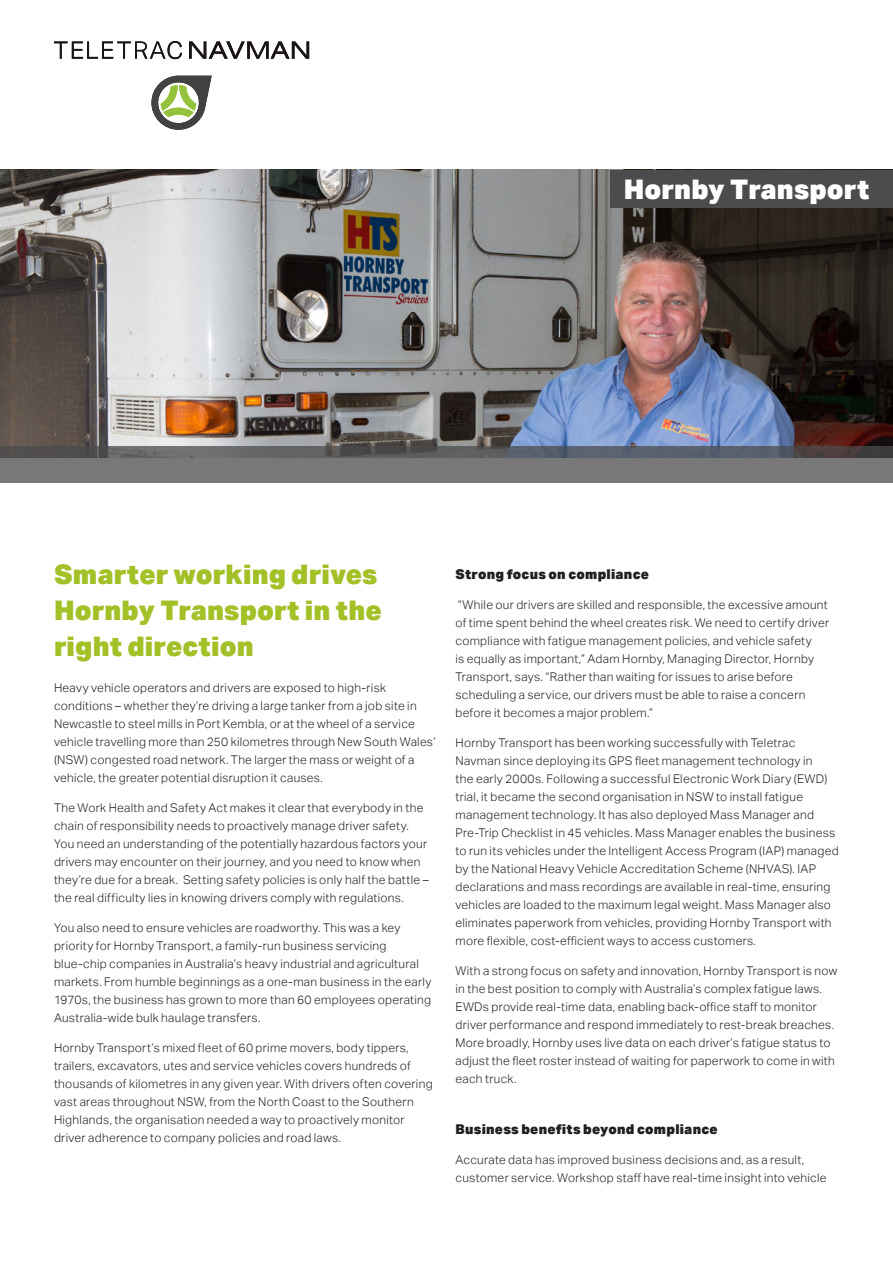
<style>
.page{position:relative;width:893px;height:1263px;background:#fff}
.page>*{position:absolute;margin:0;border:0;box-sizing:border-box;transform-origin:0 0}
.CsStdy-Header{font:900 27px/36px "Aktiv Grotesk";letter-spacing:.005em;color:#a3c027}
.CsStdy_Company_Name{font:900 27px "Aktiv Grotesk";letter-spacing:.005em;color:#fff}
.CsStdy-Subhead{font:900 13.5px "Aktiv Grotesk";letter-spacing:.02em;color:#231f20}
.t1{font:300 12px/18px "Aktiv Grotesk";letter-spacing:.025em;color:#231f20}
</style>
<div class="page">
<img style="left:0;top:170px;width:893px;height:277px">
<div style="left:610px;top:170px;width:283px;height:37px;background:#4b4c4d"></div>
<svg style="left:0;top:447px;width:893px;height:36px;background:#6e6e70"></svg>
<svg style="left:189px;top:41px;width:120px;height:18px"></svg>
<svg style="left:54px;top:41px;width:128px;height:18px"></svg>
<svg style="left:151px;top:76px;width:61px;height:54px"></svg>
<p class="CsStdy_Company_Name" style="left:624px;top:172px;width:247px">Hornby Transport</p>
<p class="CsStdy-Header" style="left:54px;top:555px;width:329px">Smarter working drives<br>Hornby Transport in the right direction</p>
<p class="t1" style="left:54px;top:678px;width:383px">Heavy vehicle operators and drivers are exposed to high-risk conditions – whether they’re driving a large tanker from a job site in Newcastle to steel mills in Port Kembla, or at the wheel of a service vehicle travelling more than 250 kilometres through New South Wales’ (NSW) congested road network. The larger the mass or weight of a vehicle, the greater potential disruption it causes.</p>
<p class="t1" style="left:54px;top:798px;width:376px">The Work Health and Safety Act makes it clear that everybody in the chain of responsibility needs to proactively manage driver safety.<br>You need an understanding of the potentially hazardous factors your drivers may encounter on their journey, and you need to know when they’re due for a break. Setting safety policies is only half the battle – the real difficulty lies in knowing drivers comply with regulations.</p>
<p class="t1" style="left:54px;top:918px;width:379px">You also need to ensure vehicles are roadworthy. This was a key priority for Hornby Transport, a family-run business servicing blue-chip companies in Australia’s heavy industrial and agricultural markets. From humble beginnings as a one-man business in the early 1970s, the business has grown to more than 60 employees operating Australia-wide bulk haulage transfers.</p>
<p class="t1" style="left:54px;top:1038px;width:380px">Hornby Transport’s mixed fleet of 60 prime movers, body tippers, trailers, excavators, utes and service vehicles covers hundreds of thousands of kilometres in any given year. With drivers often covering vast areas throughout NSW, from the North Coast to the Southern Highlands, the organisation needed a way to proactively monitor driver adherence to company policies and road laws.</p>
<p class="CsStdy-Subhead" style="left:455px;top:565px;width:195px">Strong focus on compliance</p>
<p class="t1" style="left:455px;top:596px;width:375px">“While our drivers are skilled and responsible, the excessive amount of time spent behind the wheel creates risk. We need to certify driver compliance with fatigue management policies, and vehicle safety<br>is equally as important,” Adam Hornby, Managing Director, Hornby Transport, says. “Rather than waiting for issues to arise before scheduling a service, our drivers must be able to raise a concern before it becomes a major problem.”</p>
<p class="t1" style="left:455px;top:734px;width:385px">Hornby Transport has been working successfully with Teletrac Navman since deploying its GPS fleet management technology in<br>the early 2000s. Following a successful Electronic Work Diary (EWD) trial, it became the second organisation in NSW to install fatigue management technology. It has also deployed Mass Manager and Pre-Trip Checklist in 45 vehicles. Mass Manager enables the business to run its vehicles under the Intelligent Access Program (IAP) managed by the National Heavy Vehicle Accreditation Scheme (NHVAS). IAP declarations and mass recordings are available in real-time, ensuring vehicles are loaded to the maximum legal weight. Mass Manager also eliminates paperwork from vehicles, providing Hornby Transport with more flexible, cost-efficient ways to access customers.</p>
<p class="t1" style="left:455px;top:962px;width:383px">With a strong focus on safety and innovation, Hornby Transport is now in the best position to comply with Australia’s complex fatigue laws.<br>EWDs provide real-time data, enabling back-office staff to monitor driver performance and respond immediately to rest-break breaches.<br>More broadly, Hornby uses live data on each driver’s fatigue status to adjust the fleet roster instead of waiting for paperwork to come in with each truck.</p>
<p class="CsStdy-Subhead" style="left:455px;top:1120px;width:264px">Business benefits beyond compliance</p>
<p class="t1" style="left:455px;top:1151px;width:373px">Accurate data has improved business decisions and, as a result, customer service. Workshop staff have real-time insight into vehicle</p>
</div>
